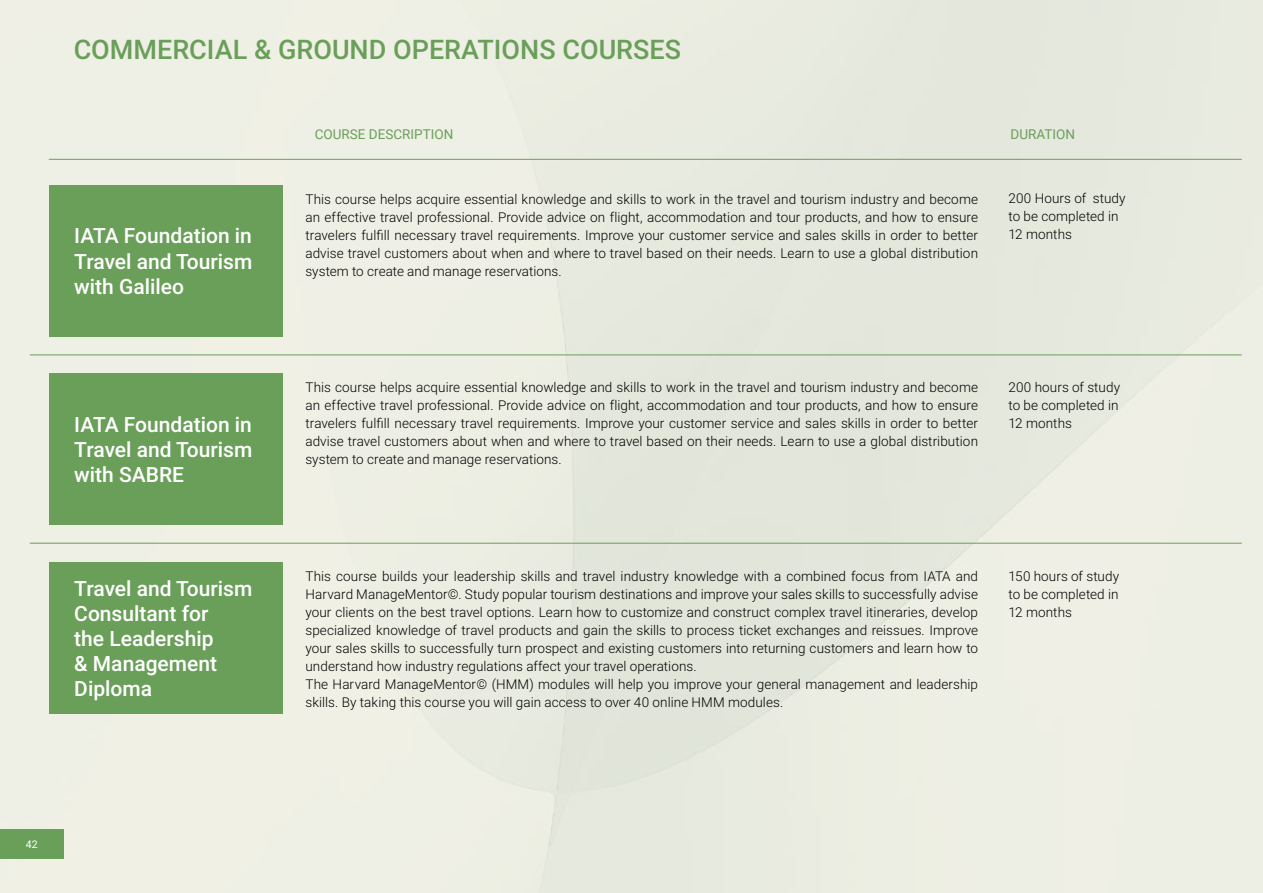
<style>
.page{position:relative;width:1263px;height:893px;background:#fff}
.page>*{position:absolute;margin:0;border:0;box-sizing:border-box;transform-origin:0 0}
.t1{font:500 27px "Roboto";color:#6a9f5a}
.t2{font:500 21px/25.2px "Roboto";color:#fff;text-align:justify}
.t3{font:300 13.5px/18px "Roboto";letter-spacing:.005em;color:#000;text-align:justify}
.t4{font:13.5px "Roboto";color:#6a9f5a}
.t5{font:10.5px "Roboto";color:#fff}
</style>
<div class="page">
<div style="left:49px;top:185px;width:234px;height:152px;background:#6a9f5a"></div>
<div style="left:49px;top:373px;width:234px;height:152px;background:#6a9f5a"></div>
<div style="left:49px;top:562px;width:234px;height:152px;background:#6a9f5a"></div>
<hr style="left:30px;top:355px;width:1212px;height:1px;background:#6a9f5a">
<hr style="left:30px;top:543px;width:1212px;height:1px;background:#6a9f5a">
<hr style="left:49px;top:159px;width:1193px;height:1px;background:#6a9f5a">
<div style="left:0;top:829px;width:64px;height:30px;background:#6a9f5a"></div>
<h1 class="t1" style="left:74px;top:30px;width:609px">COMMERCIAL &amp; GROUND OPERATIONS COURSES</h1>
<h2 class="t2" style="left:74px;top:223px;width:180px">IATA Foundation in Travel and Tourism with Galileo</h2>
<h2 class="t2" style="left:74px;top:411px;width:180px">IATA Foundation in Travel and Tourism with SABRE</h2>
<h2 class="t2" style="left:74px;top:575px;width:180px;text-align:left">Travel and Tourism<br>Consultant for<br>the Leadership<br>&amp; Management<br>Diploma</h2>
<p class="t4" style="left:315px;top:124px;width:140px">COURSE DESCRIPTION</p>
<p class="t4" style="left:1010px;top:124px;width:66px">DURATION</p>
<p class="t3" style="left:305px;top:189px;width:674px">This course helps acquire essential knowledge and skills to work in the travel and tourism industry and become an effective travel professional. Provide advice on flight, accommodation and tour products, and how to ensure travelers fulfill necessary travel requirements. Improve your customer service and sales skills in order to better advise travel customers about when and where to travel based on their needs. Learn to use a global distribution system to create and manage reservations.</p>
<p class="t3" style="left:1008px;top:189px;width:119px;text-align:left">200 Hours of study to be completed in<br>12 months</p>
<p class="t3" style="left:305px;top:377px;width:674px">This course helps acquire essential knowledge and skills to work in the travel and tourism industry and become an effective travel professional. Provide advice on flight, accommodation and tour products, and how to ensure travelers fulfill necessary travel requirements. Improve your customer service and sales skills in order to better advise travel customers about when and where to travel based on their needs. Learn to use a global distribution system to create and manage reservations.</p>
<p class="t3" style="left:1008px;top:377px;width:113px;text-align:left">200 hours of study to be completed in<br>12 months</p>
<p class="t3" style="left:305px;top:567px;width:674px;text-align:left">This course builds your leadership skills and travel industry knowledge with a combined focus from IATA and Harvard ManageMentor©. Study popular tourism destinations and improve your sales skills to successfully advise your clients on the best travel options. Learn how to customize and construct complex travel itineraries, develop specialized knowledge of travel products and gain the skills to process ticket exchanges and reissues. Improve your sales skills to successfully turn prospect and existing customers into returning customers and learn how to understand how industry regulations affect your travel operations.<br>The Harvard ManageMentor© (HMM) modules will help you improve your general management and leadership skills. By taking this course you will gain access to over 40 online HMM modules.</p>
<p class="t3" style="left:1008px;top:566px;width:112px">150 hours of study to be completed in 12 months</p>
<p class="t5" style="left:26px;top:837px;width:13px">42</p>
</div>
